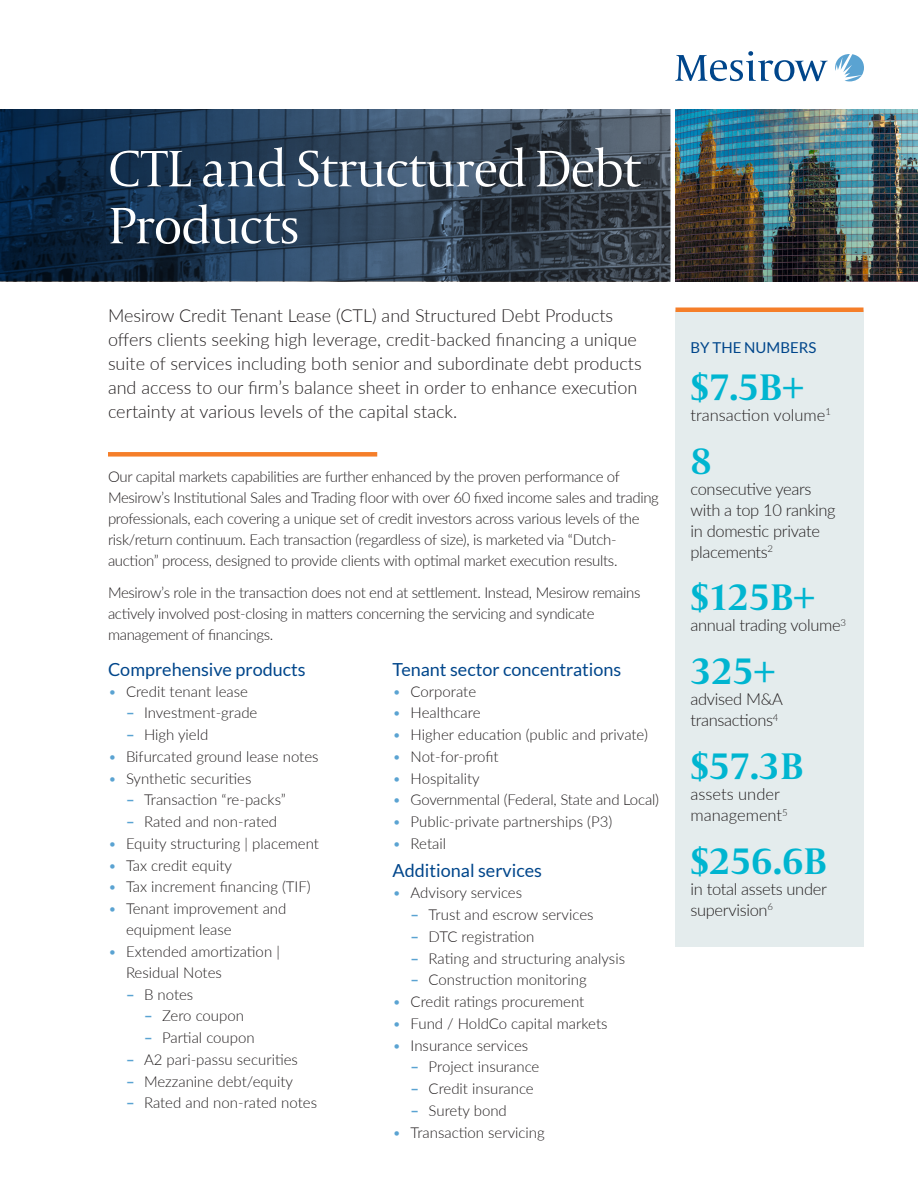
<style>
.page{position:relative;width:918px;height:1188px;background:#fff}
.page>*{position:absolute;margin:0;border:0;box-sizing:border-box;transform-origin:0 0}
._1___Interior_page_title_A_KO{font:300 54px/57px "Capitolium 2";letter-spacing:-.03em;color:#fff}
._3_Body{font:700 39px "Capitolium 2";color:#00b5d0}
._1_Intro_Paragraph_no_rule{font:300 18px/24px "Lato";color:#231f20}
._3_Subhead_L1{font:18px "Lato";color:#00468b}
._3_Body-2{font:300 16.5px/21px "Lato";letter-spacing:-.02em;color:#231f20}
._3_Body-3{font:300 16.5px/21px "Lato";color:#231f20}
._3_Body_1st_Paragraph__rule_orange{font:300 15px/21px "Lato";letter-spacing:-.01em;color:#231f20}
._3_Subhead_L2{font:15px "Lato";color:#00468b}
.s1{color:#5aa3d2}
.s2{font-weight:700;color:#5aa3d2}
</style>
<div class="page">
<svg style="left:0;top:110px;width:670px;height:171px;background:#283d53"></svg>
<svg style="left:835px;top:54px;width:29px;height:27px"></svg>
<svg style="left:675px;top:51px;width:153px;height:30px"></svg>
<img style="left:675px;top:110px;width:243px;height:171px">
<div style="left:675px;top:311px;width:189px;height:636px;background:#e4eced"></div>
<hr style="left:675px;top:308px;width:189px;height:4px;background:#f57e29">
<div style="left:108px;top:452px;width:269px;height:5px;background:#f57e29"></div>
<p class="_1___Interior_page_title_A_KO" style="left:108px;top:139px;width:535px">CTL and Structured Debt<br>Products</p>
<p class="_1_Intro_Paragraph_no_rule" style="left:108px;top:303px;width:535px">Mesirow Credit Tenant Lease (CTL) and Structured Debt Products offers clients seeking high leverage, credit-backed financing a unique suite of services including both senior and subordinate debt products and access to our firm’s balance sheet in order to enhance execution certainty at various levels of the capital stack.</p>
<p class="_3_Body_1st_Paragraph__rule_orange" style="left:108px;top:466px;width:552px">Our capital markets capabilities are further enhanced by the proven performance of Mesirow’s Institutional Sales and Trading floor with over 60 fixed income sales and trading professionals, each covering a unique set of credit investors across various levels of the risk/return continuum. Each transaction (regardless of size), is marketed via “Dutch&shy;auction” process, designed to provide clients with optimal market execution results.</p>
<p class="_3_Body_1st_Paragraph__rule_orange" style="left:108px;top:581px;width:534px">Mesirow’s role in the transaction does not end at settlement. Instead, Mesirow remains actively involved post-closing in matters concerning the servicing and syndicate management of financings.</p>
<p class="_3_Subhead_L1" style="left:108px;top:659px;width:199px">Comprehensive products</p>
<p class="_3_Body_1st_Paragraph__rule_orange" style="left:108px;top:680px;width:141px"><span class="s1">•</span> Credit tenant lease</p>
<p class="_3_Body_1st_Paragraph__rule_orange" style="left:126px;top:702px;width:133px"><span class="s2">–</span> Investment-grade</p>
<p class="_3_Body_1st_Paragraph__rule_orange" style="left:126px;top:724px;width:84px"><span class="s2">–</span> High yield</p>
<p class="_3_Body_1st_Paragraph__rule_orange" style="left:108px;top:745px;width:212px"><span class="s1">•</span> Bifurcated ground lease notes</p>
<p class="_3_Body_1st_Paragraph__rule_orange" style="left:108px;top:767px;width:145px"><span class="s1">•</span> Synthetic securities</p>
<p class="_3_Body_1st_Paragraph__rule_orange" style="left:126px;top:789px;width:162px"><span class="s2">–</span> Transaction “re-packs”</p>
<p class="_3_Body_1st_Paragraph__rule_orange" style="left:126px;top:811px;width:153px"><span class="s2">–</span> Rated and non-rated</p>
<p class="_3_Body_1st_Paragraph__rule_orange" style="left:108px;top:832px;width:213px"><span class="s1">•</span> Equity structuring | placement</p>
<p class="_3_Body_1st_Paragraph__rule_orange" style="left:108px;top:854px;width:126px"><span class="s1">•</span> Tax credit equity</p>
<p class="_3_Body_1st_Paragraph__rule_orange" style="left:108px;top:876px;width:204px"><span class="s1">•</span> Tax increment financing (TIF)</p>
<p class="_3_Body_1st_Paragraph__rule_orange" style="left:126px;top:898px;width:162px;text-indent:-18px"><span class="s1">•</span> Tenant improvement and equipment lease</p>
<p class="_3_Body_1st_Paragraph__rule_orange" style="left:126px;top:940px;width:155px;text-indent:-18px"><span class="s1">•</span> Extended amortization |<br>Residual Notes</p>
<p class="_3_Body_1st_Paragraph__rule_orange" style="left:126px;top:983px;width:69px"><span class="s2">–</span> B notes</p>
<p class="_3_Body_1st_Paragraph__rule_orange" style="left:144px;top:1005px;width:102px"><span class="s2">–</span> Zero coupon</p>
<p class="_3_Body_1st_Paragraph__rule_orange" style="left:144px;top:1027px;width:112px"><span class="s2">–</span> Partial coupon</p>
<p class="_3_Body_1st_Paragraph__rule_orange" style="left:126px;top:1048px;width:173px"><span class="s2">–</span> A2 pari-passu securities</p>
<p class="_3_Body_1st_Paragraph__rule_orange" style="left:126px;top:1070px;width:169px"><span class="s2">–</span> Mezzanine debt/equity</p>
<p class="_3_Body_1st_Paragraph__rule_orange" style="left:126px;top:1092px;width:193px"><span class="s2">–</span> Rated and non-rated notes</p>
<p class="_3_Subhead_L1" style="left:393px;top:659px;width:230px">Tenant sector concentrations</p>
<p class="_3_Body_1st_Paragraph__rule_orange" style="left:393px;top:680px;width:85px"><span class="s1">•</span> Corporate</p>
<p class="_3_Body_1st_Paragraph__rule_orange" style="left:393px;top:702px;width:89px"><span class="s1">•</span> Healthcare</p>
<p class="_3_Body_1st_Paragraph__rule_orange" style="left:393px;top:724px;width:257px"><span class="s1">•</span> Higher education (public and private)</p>
<p class="_3_Body_1st_Paragraph__rule_orange" style="left:393px;top:745px;width:108px"><span class="s1">•</span> Not-for-profit</p>
<p class="_3_Body_1st_Paragraph__rule_orange" style="left:393px;top:767px;width:89px"><span class="s1">•</span> Hospitality</p>
<p class="_3_Body_1st_Paragraph__rule_orange" style="left:393px;top:789px;width:268px"><span class="s1">•</span> Governmental (Federal, State and Local)</p>
<p class="_3_Body_1st_Paragraph__rule_orange" style="left:393px;top:811px;width:221px"><span class="s1">•</span> Public-private partnerships (P3)</p>
<p class="_3_Body_1st_Paragraph__rule_orange" style="left:393px;top:832px;width:55px"><span class="s1">•</span> Retail</p>
<p class="_3_Subhead_L1" style="left:393px;top:861px;width:151px">Additional services</p>
<p class="_3_Body_1st_Paragraph__rule_orange" style="left:393px;top:882px;width:131px"><span class="s1">•</span> Advisory services</p>
<p class="_3_Body_1st_Paragraph__rule_orange" style="left:411px;top:904px;width:184px"><span class="s2">–</span> Trust and escrow services</p>
<p class="_3_Body_1st_Paragraph__rule_orange" style="left:411px;top:925px;width:125px"><span class="s2">–</span> DTC registration</p>
<p class="_3_Body_1st_Paragraph__rule_orange" style="left:411px;top:947px;width:216px"><span class="s2">–</span> Rating and structuring analysis</p>
<p class="_3_Body_1st_Paragraph__rule_orange" style="left:411px;top:969px;width:178px"><span class="s2">–</span> Construction monitoring</p>
<p class="_3_Body_1st_Paragraph__rule_orange" style="left:393px;top:991px;width:193px"><span class="s1">•</span> Credit ratings procurement</p>
<p class="_3_Body_1st_Paragraph__rule_orange" style="left:393px;top:1012px;width:216px"><span class="s1">•</span> Fund / HoldCo capital markets</p>
<p class="_3_Body_1st_Paragraph__rule_orange" style="left:393px;top:1034px;width:137px"><span class="s1">•</span> Insurance services</p>
<p class="_3_Body_1st_Paragraph__rule_orange" style="left:411px;top:1056px;width:130px"><span class="s2">–</span> Project insurance</p>
<p class="_3_Body_1st_Paragraph__rule_orange" style="left:411px;top:1078px;width:125px"><span class="s2">–</span> Credit insurance</p>
<p class="_3_Body_1st_Paragraph__rule_orange" style="left:411px;top:1099px;width:98px"><span class="s2">–</span> Surety bond</p>
<p class="_3_Body_1st_Paragraph__rule_orange" style="left:393px;top:1121px;width:154px"><span class="s1">•</span> Transaction servicing</p>
<p class="_3_Subhead_L2" style="left:690px;top:339px;width:127px">BY THE NUMBERS</p>
<p class="_3_Body" style="left:690px;top:361px;width:115px">$7.5B+</p>
<p class="_3_Body-3" style="left:690px;top:404px;width:142px">transaction volume<sup>1</sup></p>
<p class="_3_Body" style="left:690px;top:434px;width:23px">8</p>
<p class="_3_Body-2" style="left:690px;top:477px;width:147px">consecutive years with a top 10 ranking in domestic private placements<sup>2</sup></p>
<p class="_3_Body" style="left:690px;top:571px;width:126px">$125B+</p>
<p class="_3_Body-2" style="left:690px;top:614px;width:157px">annual trading volume<sup>3</sup></p>
<p class="_3_Body" style="left:690px;top:645px;width:86px">325+</p>
<p class="_3_Body-2" style="left:690px;top:688px;width:94px">advised M&amp;A transactions<sup>4</sup></p>
<p class="_3_Body" style="left:690px;top:740px;width:115px">$57.3B</p>
<p class="_3_Body-3" style="left:690px;top:783px;width:99px">assets under management<sup>5</sup></p>
<p class="_3_Body" style="left:690px;top:835px;width:138px">$256.6B</p>
<p class="_3_Body-2" style="left:690px;top:878px;width:138px">in total assets under supervision<sup>6</sup></p>
</div>
